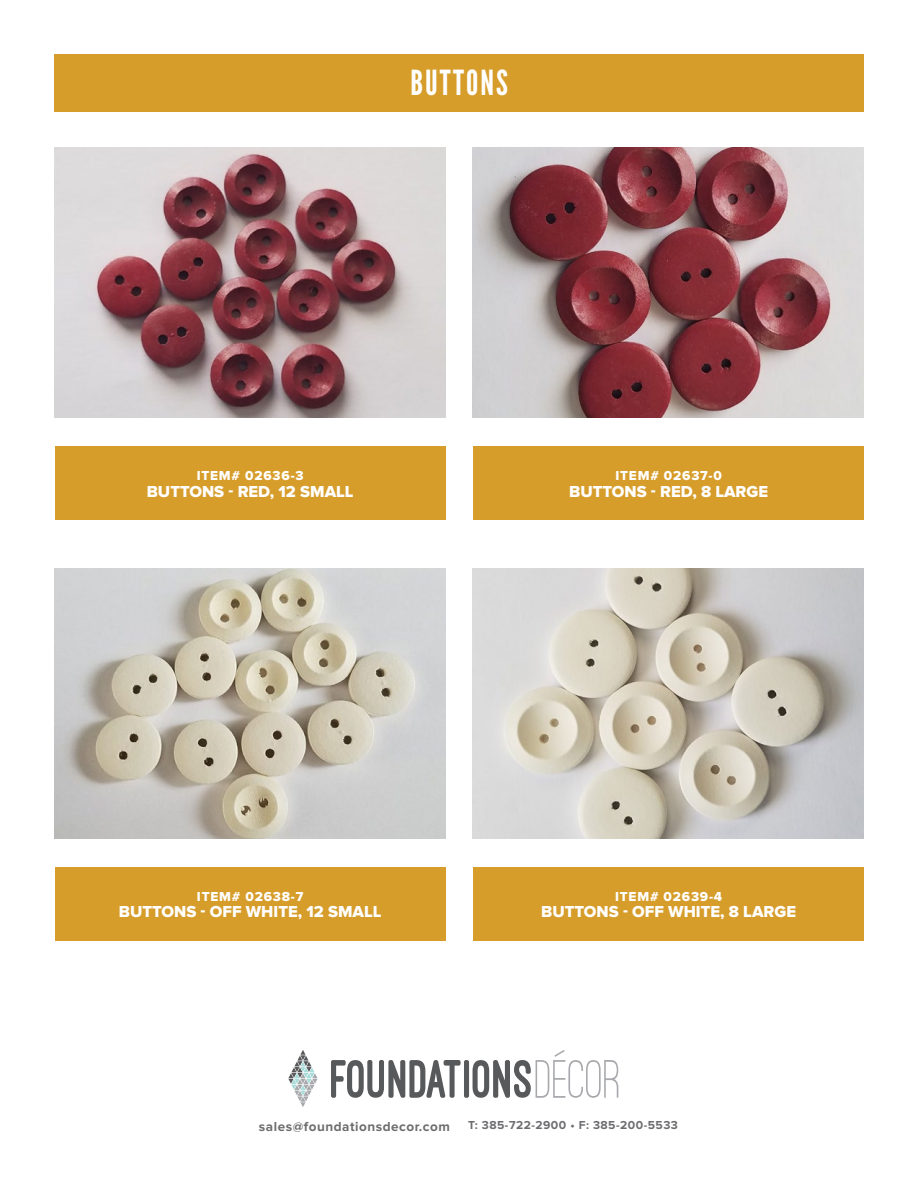
<style>
.page{position:relative;width:918px;height:1188px;background:#fff}
.page>*{position:absolute;margin:0;border:0;box-sizing:border-box;transform-origin:0 0}
.t1{font:34.5px "League Gothic";letter-spacing:.06em;color:#fff}
.t2{font:16.5px "Proxima Nova Extrabld";color:#fff}
.t3{font:13.5px "Proxima Nova Extrabld";letter-spacing:.06em;color:#fff}
.t4{font:700 13.5px "Proxima Nova";letter-spacing:.04em;color:#6d6c6f}
.t5{font:700 12px "Proxima Nova";letter-spacing:.04em;color:#6d6c6f}
</style>
<div class="page">
<div style="left:55px;top:54px;width:809px;height:58px;background:#d79d2b"></div>
<svg style="left:331px;top:1060px;width:130px;height:38px"></svg>
<div style="left:464px;top:1060px;width:5px;height:38px;background:#58595b;border-radius:2px"></div>
<svg style="left:473px;top:1050px;width:145px;height:48px"></svg>
<svg style="left:288px;top:1050px;width:30px;height:57px"></svg>
<div style="left:55px;top:446px;width:391px;height:74px;background:#d79d2b"></div>
<div style="left:55px;top:867px;width:391px;height:74px;background:#d79d2b"></div>
<div style="left:473px;top:446px;width:391px;height:74px;background:#d79d2b"></div>
<div style="left:473px;top:867px;width:391px;height:74px;background:#d79d2b"></div>
<img style="left:54px;top:148px;width:392px;height:270px">
<img style="left:54px;top:568px;width:392px;height:270px">
<img style="left:473px;top:148px;width:391px;height:270px">
<img style="left:473px;top:568px;width:391px;height:270px">
<h1 class="t1" style="left:411px;top:63px;width:99px">BUTTONS</h1>
<p class="t3" style="left:197px;top:468px;width:108px">ITEM# 02636-3</p>
<p class="t2" style="left:147px;top:482px;width:208px">BUTTONS - RED, 12 SMALL</p>
<p class="t3" style="left:615px;top:468px;width:108px">ITEM# 02637-0</p>
<p class="t2" style="left:569px;top:482px;width:201px">BUTTONS - RED, 8 LARGE</p>
<p class="t3" style="left:197px;top:888px;width:108px">ITEM# 02638-7</p>
<p class="t2" style="left:119px;top:902px;width:264px">BUTTONS - OFF WHITE, 12 SMALL</p>
<p class="t3" style="left:615px;top:888px;width:109px">ITEM# 02639-4</p>
<p class="t2" style="left:541px;top:902px;width:256px">BUTTONS - OFF WHITE, 8 LARGE</p>
<p class="t4" style="left:259px;top:1118px;width:193px">sales@foundationsdecor.com</p>
<p class="t5" style="left:468px;top:1118px;width:211px">T: 385-722-2900 • F: 385-200-5533</p>
</div>
